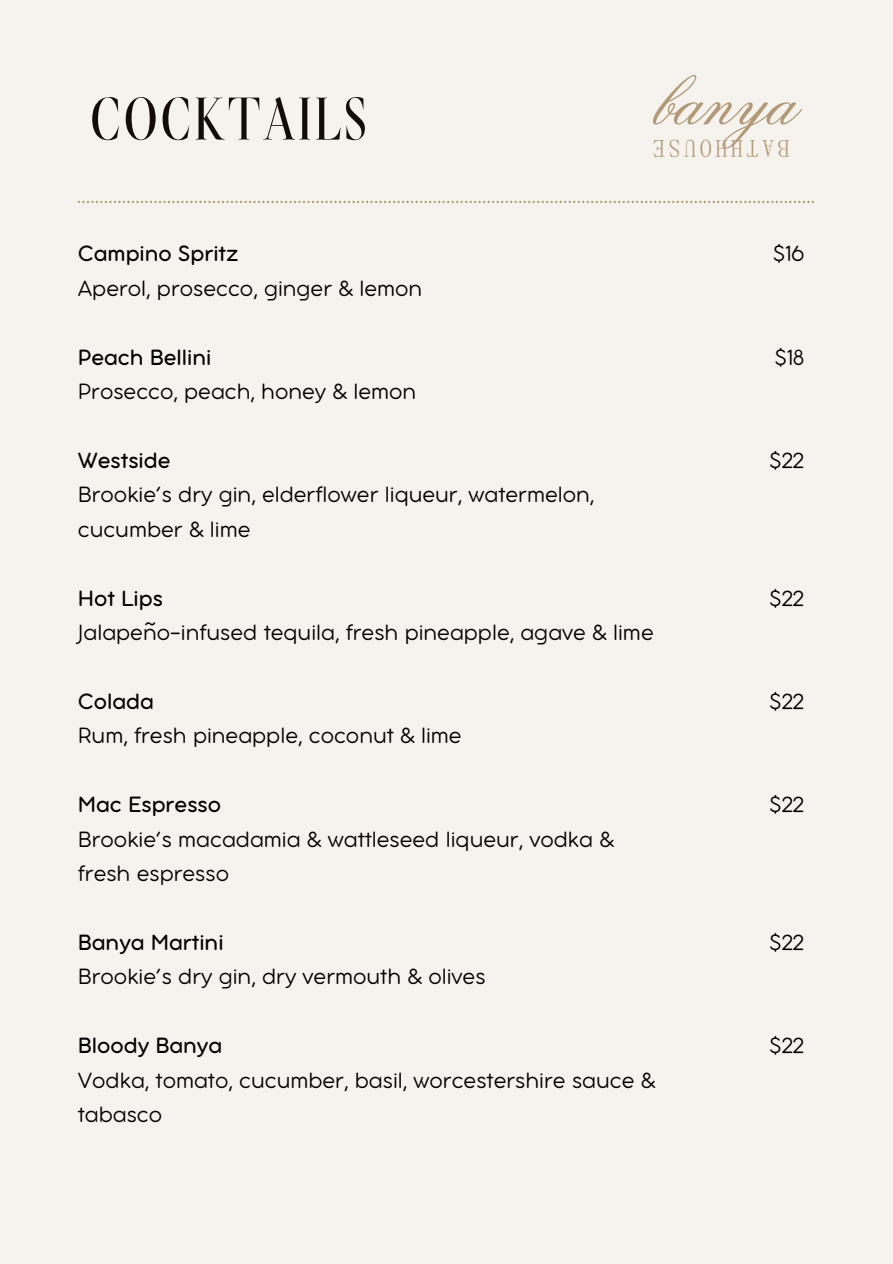
<style>
.page{position:relative;width:893px;height:1264px;background:#fff}
.page>*{position:absolute;margin:0;border:0;box-sizing:border-box;transform-origin:0 0}
.t1{font:80.1px "Flemish Script BT";color:#b29a79}
.t2{font:condensed 60px "Glossy Display";letter-spacing:.02em;color:#140c06}
.t3{font:300 24px/34.3px "Aristotelica Pro Tx";color:#000}
.t4{font:24px "Aristotelica Pro Tx";color:#000}
.t5{font:24px "Panama Monospace";letter-spacing:.13em;color:#b29a79}
</style>
<div class="page">
<div style="left:0;top:0;width:892px;height:1263px;background:#f6f2ed"></div>
<svg style="left:78px;top:201px;width:736px;height:2px"></svg>
<p class="t2" style="left:89px;top:95px;width:280px">COCKTAILS</p>
<p class="t4" style="left:78px;top:246px;width:162px">Campino Spritz</p>
<p class="t3" style="left:78px;top:273px;width:346px">Aperol, prosecco, ginger &amp; lemon</p>
<p class="t4" style="left:78px;top:349px;width:135px">Peach Bellini</p>
<p class="t3" style="left:78px;top:376px;width:340px">Prosecco, peach, honey &amp; lemon</p>
<p class="t4" style="left:78px;top:452px;width:94px">Westside</p>
<p class="t3" style="left:78px;top:479px;width:518px">Brookie’s dry gin, elderflower liqueur, watermelon, cucumber &amp; lime</p>
<p class="t1" style="left:652px;top:49px;width:144px">banya</p>
<p class="t5" style="left:790px;top:164px;width:139px;rotate:-180deg">BATHHOUSE</p>
<p class="t3" style="left:773px;top:238px;width:33px">$16</p>
<p class="t3" style="left:774px;top:341px;width:31px">$18</p>
<p class="t3" style="left:769px;top:445px;width:36px">$22</p>
<p class="t4" style="left:78px;top:590px;width:87px">Hot Lips</p>
<p class="t3" style="left:78px;top:617px;width:577px">Jalapeno-infused tequila, fresh pineapple, agave &amp; lime</p>
<p class="t3" style="left:145px;top:608px;width:13px">~</p>
<p class="t4" style="left:78px;top:693px;width:78px">Colada</p>
<p class="t3" style="left:78px;top:720px;width:385px">Rum, fresh pineapple, coconut &amp; lime</p>
<p class="t4" style="left:78px;top:796px;width:145px">Mac Espresso</p>
<p class="t3" style="left:78px;top:823px;width:537px">Brookie’s macadamia &amp; wattleseed liqueur, vodka &amp; fresh espresso</p>
<p class="t4" style="left:78px;top:934px;width:147px">Banya Martini</p>
<p class="t3" style="left:78px;top:961px;width:409px">Brookie’s dry gin, dry vermouth &amp; olives</p>
<p class="t4" style="left:78px;top:1037px;width:146px">Bloody Banya</p>
<p class="t3" style="left:78px;top:1064px;width:579px">Vodka, tomato, cucumber, basil, worcestershire sauce &amp; tabasco</p>
<p class="t3" style="left:769px;top:582px;width:36px">$22</p>
<p class="t3" style="left:769px;top:686px;width:36px">$22</p>
<p class="t3" style="left:769px;top:789px;width:36px">$22</p>
<p class="t3" style="left:769px;top:926px;width:36px">$22</p>
<p class="t3" style="left:769px;top:1030px;width:36px">$22</p>
</div>
